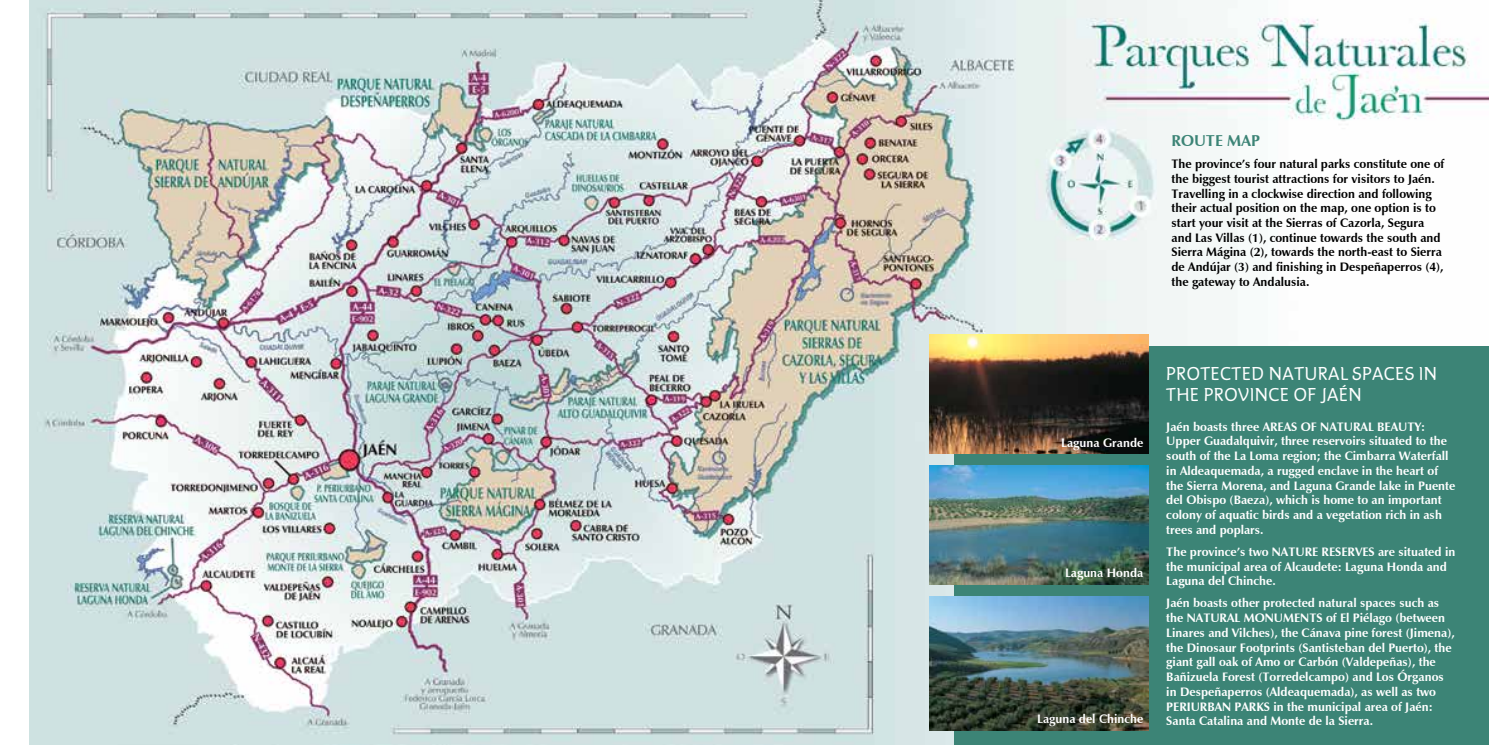
<style>
.page{position:relative;width:1489px;height:745px;background:#fff}
.page>*{position:absolute;margin:0;border:0;box-sizing:border-box;transform-origin:0 0}
.t1{font:19.25px/21px "Edifice Classic";color:#fff}
.t2{font:700 15.75px "Zapf Humanist 601 BT";color:#3c8476}
.t3{font:700 12.25px/14.7px "Zapf Humanist 601 BT";color:#fff}
.t4{font:700 12.25px/14.7px "Zapf Humanist 601 BT";color:#000}
</style>
<div class="page">
<img style="left:30px;top:0;width:1458px;height:744px">
<div style="left:954px;top:346px;width:534px;height:398px;background:#3c8476"></div>
<img style="left:929px;top:595px;width:219px;height:134px">
<img style="left:929px;top:465px;width:219px;height:119px">
<img style="left:929px;top:334px;width:219px;height:119px">
<p class="t2" style="left:1171px;top:131px;width:90px">ROUTE MAP</p>
<p class="t4" style="left:1171px;top:156px;width:274px">The province’s four natural parks constitute one of the biggest tourist attractions for visitors to Jaén.<br>Travelling in a clockwise direction and following their actual position on the map, one option is to start your visit at the Sierras of Cazorla, Segura and Las Villas (1), continue towards the south and Sierra Mágina (2), towards the north-east to Sierra de Andújar (3) and finishing in Despeñaperros (4), the gateway to Andalusia.</p>
<p class="t3" style="left:1061px;top:435px;width:84px">Laguna Grande</p>
<p class="t3" style="left:1064px;top:565px;width:80px">Laguna Honda</p>
<p class="t3" style="left:1037px;top:711px;width:108px">Laguna del Chinche</p>
<h1 class="t1" style="left:1166px;top:362px;width:273px">PROTECTED NATURAL SPACES IN<br>THE PROVINCE OF JAÉN</h1>
<p class="t3" style="left:1166px;top:419px;width:290px">Jaén boasts three AREAS OF NATURAL BEAUTY:<br>Upper Guadalquivir, three reservoirs situated to the south of the La Loma region; the Cimbarra Waterfall in Aldeaquemada, a rugged enclave in the heart of the Sierra Morena, and Laguna Grande lake in Puente del Obispo (Baeza), which is home to an important colony of aquatic birds and a vegetation rich in ash trees and poplars.</p>
<p class="t3" style="left:1166px;top:544px;width:290px">The province’s two NATURE RESERVES are situated in the municipal area of Alcaudete: Laguna Honda and<br>Laguna del Chinche.</p>
<p class="t3" style="left:1166px;top:595px;width:290px">Jaén boasts other protected natural spaces such as the NATURAL MONUMENTS of El Piélago (between Linares and Vilches), the Cánava pine forest (Jimena), the Dinosaur Footprints (Santisteban del Puerto), the giant gall oak of Amo or Carbón (Valdepeñas), the Bañizuela Forest (Torredelcampo) and Los Órganos in Despeñaperros (Aldeaquemada), as well as two PERIURBAN PARKS in the municipal area of Jaén:<br>Santa Catalina and Monte de la Sierra.</p>
</div>
